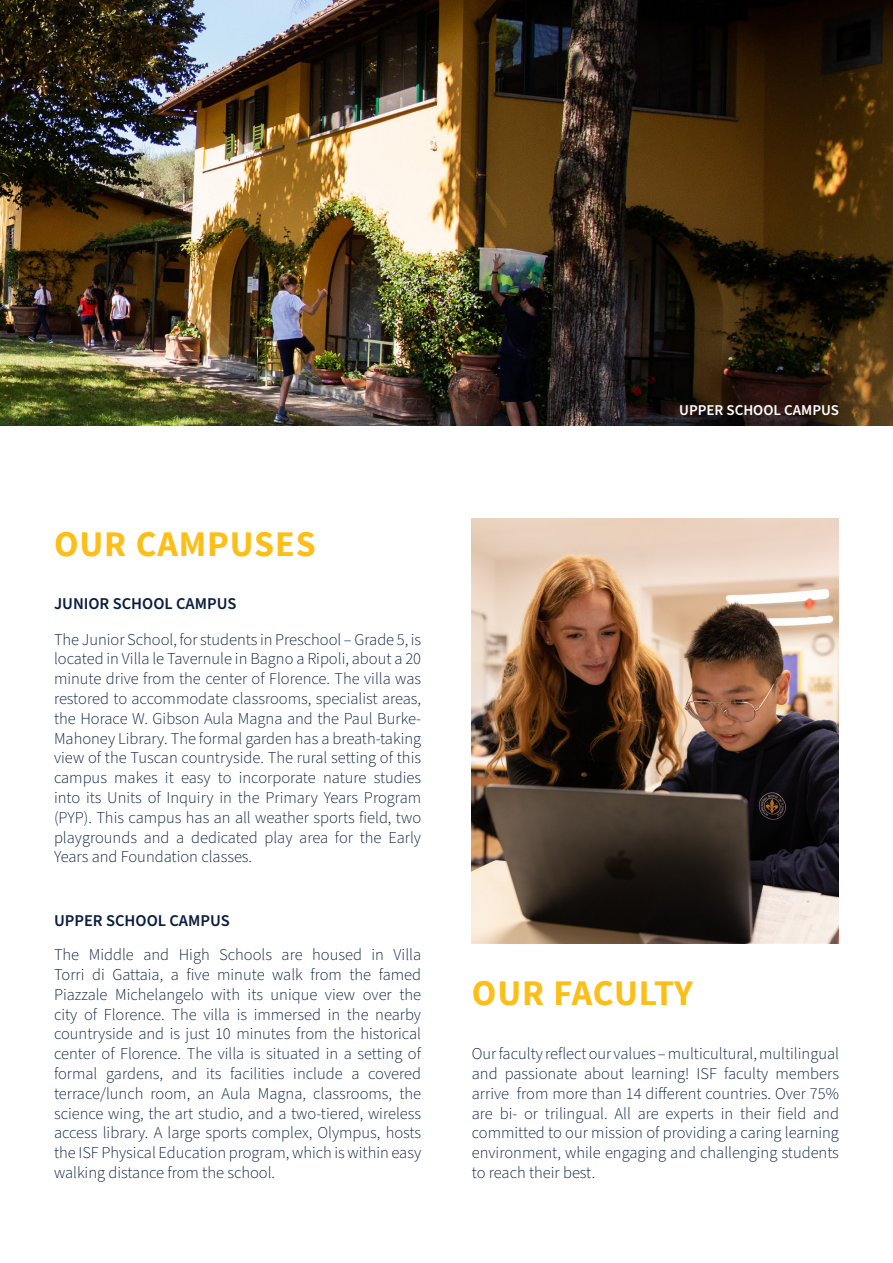
<style>
.page{position:relative;width:893px;height:1263px;background:#fff}
.page>*{position:absolute;margin:0;border:0;box-sizing:border-box;transform-origin:0 0}
.t1{font:700 36px "Source Sans Pro";letter-spacing:.025em;color:#fdbe18}
.t2{font:300 16.5px/19.8px "Source Sans Pro";color:#091d3f;text-align:justify}
.t3{font:600 16.5px "Source Sans Pro";color:#091d3f}
.t4{font:600 15px "Source Sans Pro";color:#fff}
</style>
<div class="page">
<img style="left:0;top:0;width:893px;height:425px">
<img style="left:472px;top:519px;width:367px;height:424px">
<p class="t1" style="left:54px;top:521px;width:263px">OUR CAMPUSES</p>
<p class="t3" style="left:54px;top:592px;width:184px">JUNIOR SCHOOL CAMPUS</p>
<p class="t2" style="left:54px;top:630px;width:369px">The Junior School, for students in Preschool – Grade 5, is located in Villa le Tavernule in Bagno a Ripoli, about a 20 minute drive from the center of Florence. The villa was restored to accommodate classrooms, specialist areas, the Horace W. Gibson Aula Magna and the Paul Burke-Mahoney Library. The formal garden has a breath-taking view of the Tuscan countryside. The rural setting of this campus makes it easy to incorporate nature studies into its Units of Inquiry in the Primary Years Program (PYP). This campus has an all weather sports field, two playgrounds and a dedicated play area for the Early Years and Foundation classes.</p>
<p class="t3" style="left:54px;top:909px;width:177px">UPPER SCHOOL CAMPUS</p>
<p class="t2" style="left:54px;top:945px;width:369px">The Middle and High Schools are housed in Villa Torri di Gattaia, a five minute walk from the famed Piazzale Michelangelo with its unique view over the city of Florence. The villa is immersed in the nearby countryside and is just 10 minutes from the historical center of Florence. The villa is situated in a setting of formal gardens, and its facilities include a covered terrace/lunch room, an Aula Magna, classrooms, the science wing, the art studio, and a two-tiered, wireless access library. A large sports complex, Olympus, hosts the ISF Physical Education program, which is within easy walking distance from the school.</p>
<p class="t4" style="left:679px;top:400px;width:161px">UPPER SCHOOL CAMPUS</p>
<p class="t1" style="left:472px;top:969px;width:223px">OUR FACULTY</p>
<p class="t2" style="left:472px;top:1044px;width:369px">Our faculty reflect our values – multicultural, multilingual and passionate about learning! ISF faculty members arrive from more than 14 different countries. Over 75% are bi- or trilingual. All are experts in their field and committed to our mission of providing a caring learning environment, while engaging and challenging students to reach their best.</p>
</div>
